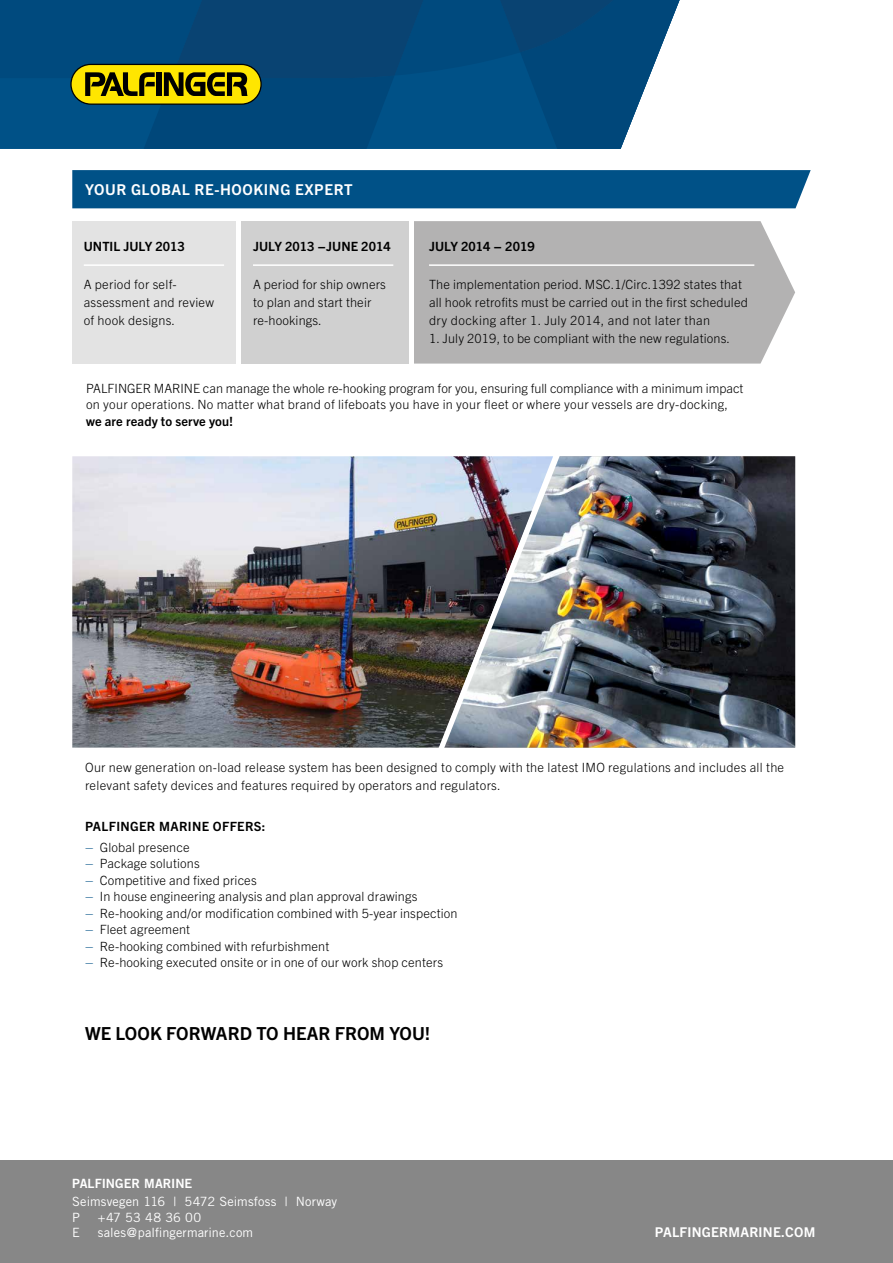
<style>
.page{position:relative;width:893px;height:1263px;background:#fff}
.page>*{position:absolute;margin:0;border:0;box-sizing:border-box;transform-origin:0 0}
.t1{font:700 18px "Trade Gothic Next LT Pro";letter-spacing:.005em;color:#000}
.t2{font:700 15px "Trade Gothic Next LT Pro";letter-spacing:.04em;color:#fff}
.t3{font:700 13.5px "Trade Gothic Next LT Pro";letter-spacing:.02em;color:#fff}
.t4{font:300 12.75px/18px "Trade Gothic Next LT Pro";letter-spacing:.01em;color:#000}
.t5{font:12.75px/16.5px "Trade Gothic";letter-spacing:.01em;color:#fff}
.t6{font:700 12.75px "Trade Gothic Next LT Pro";letter-spacing:.005em;color:#000}
.t7{font:700 12.75px "Trade Gothic Next LT Pro";letter-spacing:.03em;color:#000}
.t8{font:12.75px "Trade Gothic Bold Two";color:#fff}
.s1{color:#005187}
</style>
<div class="page">
<div style="left:0;top:78px;width:60px;height:71px;background:#005187"></div>
<svg style="left:60px;top:78px;width:578px;height:71px;background:#034e81"></svg>
<div style="left:0;top:0;width:70px;height:78px;background:#004a7e"></div>
<svg style="left:70px;top:0;width:610px;height:105px;background:#1e566f"></svg>
<div style="left:0;top:1161px;width:893px;height:102px;background:#878787"></div>
<div style="left:72px;top:221px;width:166px;height:143px;background:#e3e3e3"></div>
<div style="left:240px;top:221px;width:171px;height:143px;background:#d0d0d0"></div>
<div style="left:414px;top:221px;width:381px;height:143px;background:#b3b2b2"></div>
<hr style="left:84px;top:264px;width:140px;height:2px;background:#fff">
<hr style="left:253px;top:264px;width:140px;height:2px;background:#fff">
<hr style="left:429px;top:264px;width:325px;height:2px;background:#fff">
<hr style="left:236px;top:215px;width:4px;height:149px;background:#fff">
<hr style="left:409px;top:215px;width:4px;height:149px;background:#fff">
<div style="left:72px;top:170px;width:739px;height:38px;background:#005187"></div>
<img style="left:563px;top:456px;width:232px;height:292px">
<img style="left:72px;top:456px;width:362px;height:292px">
<img style="left:434px;top:456px;width:129px;height:292px">
<p class="t2" style="left:85px;top:179px;width:269px">YOUR GLOBAL RE-HOOKING EXPERT</p>
<p class="t6" style="left:84px;top:238px;width:103px">UNTIL JULY 2013</p>
<p class="t4" style="left:84px;top:274px;width:132px">A period for self&shy;assessment and review of hook designs.</p>
<p class="t6" style="left:253px;top:237px;width:139px">JULY 2013 -JUNE 2014</p>
<p class="t4" style="left:253px;top:274px;width:134px">A period for ship owners to plan and start their re-hookings.</p>
<p class="t6" style="left:429px;top:237px;width:107px">JULY 2014 - 2019</p>
<p class="t4" style="left:429px;top:274px;width:320px">The implementation period. MSC.1/Circ.1392 states that all hook retrofits must be carried out in the first scheduled dry docking after 1. July 2014, and not later than</p>
<p class="t4" style="left:429px;top:328px;width:302px">1. July 2019, to be compliant with the new regulations.</p>
<p class="t4" style="left:86px;top:379px;width:659px;line-height:16.5px">PALFINGER MARINE can manage the whole re-hooking program for you, ensuring full compliance with a minimum impact on your operations. No matter what brand of lifeboats you have in your fleet or where your vessels are dry-docking,</p>
<p class="t6" style="left:86px;top:412px;width:148px">we are ready to serve you!</p>
<p class="t4" style="left:85px;top:757px;width:701px">Our new generation on-load release system has been designed to comply with the latest IMO regulations and includes all the relevant safety devices and features required by operators and regulators.</p>
<p class="t7" style="left:85px;top:817px;width:182px">PALFINGER MARINE OFFERS:</p>
<p class="t4" style="left:85px;top:837px;width:106px"><span class="s1">–</span> Global presence</p>
<p class="t4" style="left:85px;top:854px;width:116px"><span class="s1">–</span> Package solutions</p>
<p class="t4" style="left:85px;top:870px;width:173px"><span class="s1">–</span> Competitive and fixed prices</p>
<p class="t4" style="left:85px;top:887px;width:334px"><span class="s1">–</span> In house engineering analysis and plan approval drawings</p>
<p class="t4" style="left:85px;top:903px;width:374px"><span class="s1">–</span> Re-hooking and/or modification combined with 5-year inspection</p>
<p class="t4" style="left:85px;top:920px;width:107px"><span class="s1">–</span> Fleet agreement</p>
<p class="t4" style="left:85px;top:936px;width:246px"><span class="s1">–</span> Re-hooking combined with refurbishment</p>
<p class="t4" style="left:85px;top:952px;width:359px"><span class="s1">–</span> Re-hooking executed onsite or in one of our work shop centers</p>
<h1 class="t1" style="left:85px;top:1021px;width:347px">WE LOOK FORWARD TO HEAR FROM YOU!</h1>
<p class="t8" style="left:72px;top:1175px;width:122px">PALFINGER MARINE</p>
<p class="t5" style="left:72px;top:1193px;width:266px">Seimsvegen 116 | 5472 Seimsfoss | Norway<br>P</p>
<p class="t5" style="left:98px;top:1209px;width:105px">+47 53 48 36 00</p>
<p class="t5" style="left:72px;top:1224px;width:9px">E</p>
<p class="t5" style="left:98px;top:1224px;width:157px">sales@palfingermarine.com</p>
<p class="t3" style="left:655px;top:1223px;width:162px">PALFINGERMARINE.COM</p>
</div>
